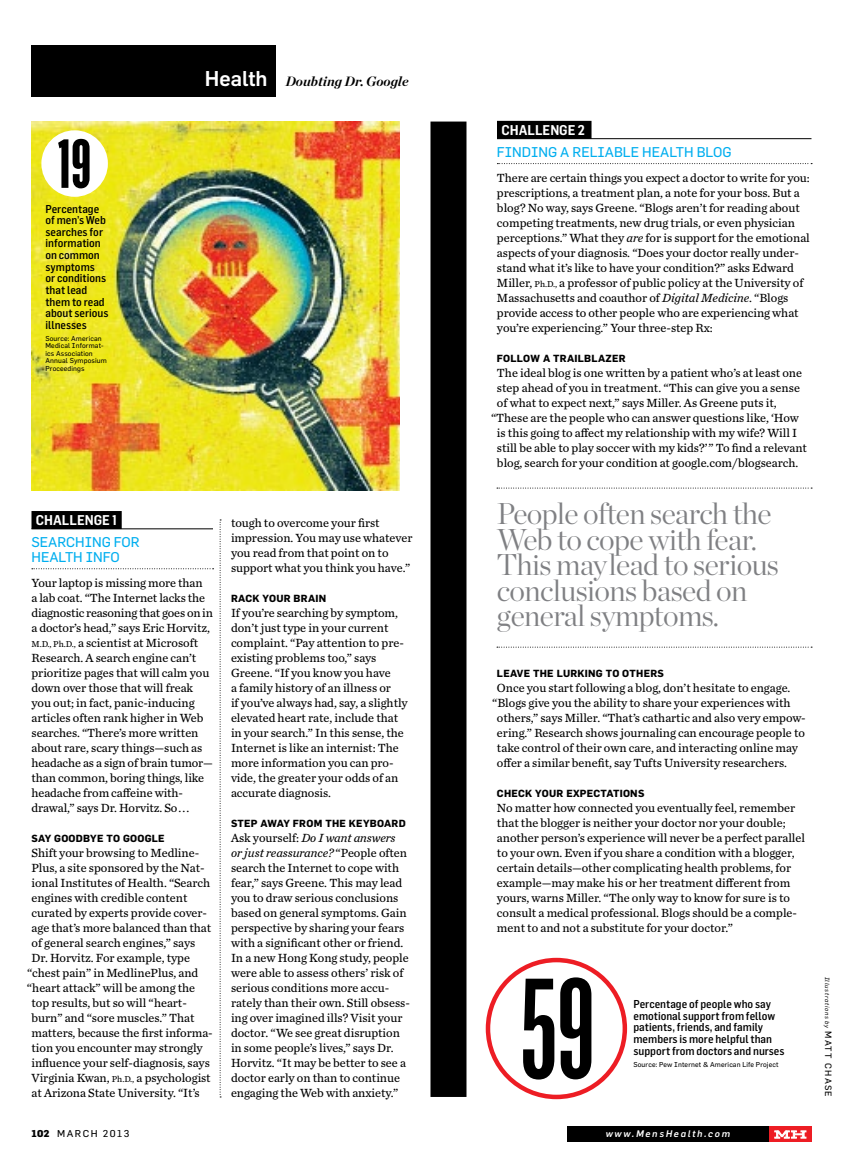
<style>
.page{position:relative;width:864px;height:1175px;background:#fff}
.page>*{position:absolute;margin:0;border:0;box-sizing:border-box;transform-origin:0 0}
.t1{font:500 139.65px "Flama Ultracondensed";color:#000}
.t2{font:700 67.8px "Flama Ultracondensed";color:#000}
.t3{font:300 30px/25.5px "Chronicle Display";letter-spacing:-.02em;color:#7f8083}
.t4{font:13.8px/15px "Flama Basic";color:#00aeef}
.t5{font:600 13.8px "Flama Semicondensed";color:#fff}
.t6{font:italic 700 13.5px "Chronicle Display";color:#000}
.t7{font:12.3px/15px "Chronicle Text G3";color:#000}
.t8{font:500 11.25px/11.6px "Flama Semicondensed";color:#000}
.t9{font:700 10.2px "Flama";letter-spacing:.025em;color:#000}
.t10{font:9.75px "Flama Basic";letter-spacing:.15em;color:#000}
.t11{font:italic 500 9.3px "Flama";letter-spacing:.18em;color:#fff}
.t12{font:7.05px/7.5px "Flama Basic";letter-spacing:.02em;color:#000}
.t13{font:italic 6px "Flama Basic";letter-spacing:.125em;color:#000}
.s1{font-family:"Flama";font-weight:500;font-style:normal;font-size:21px;color:#fff}
.s2{font-size:9px}
.s3{font-style:italic}
.s4{font-family:"Flama";font-weight:800}
.s5{font-style:normal;font-size:9px}
</style>
<div class="page">
<div style="left:769px;top:1126px;width:43px;height:16px;background:#ed1d24"></div>
<svg style="left:774px;top:1130px;width:33px;height:8px"></svg>
<div style="left:567px;top:1126px;width:202px;height:16px;background:#000"></div>
<div style="left:32px;top:45px;width:244px;height:51px;background:#000"></div>
<hr style="left:32px;top:528px;width:181px;height:1px;background:#000">
<div style="left:32px;top:511px;width:90px;height:18px;background:#000"></div>
<svg style="left:32px;top:568px;width:182px;height:1px"></svg>
<hr style="left:497px;top:138px;width:315px;height:1px;background:#000">
<div style="left:497px;top:121px;width:95px;height:18px;background:#000"></div>
<svg style="left:497px;top:163px;width:315px;height:1px"></svg>
<svg style="left:220px;top:519px;width:1px;height:578px"></svg>
<svg style="left:497px;top:488px;width:315px;height:1px"></svg>
<svg style="left:497px;top:646px;width:315px;height:1px"></svg>
<img style="left:32px;top:122px;width:367px;height:368px">
<div style="left:430px;top:122px;width:36px;height:974px;background:#000"></div>
<div style="left:486px;top:957px;width:141px;height:142px;border:4px solid #ed1d24;border-radius:50%"></div>
<div style="left:41px;top:130px;width:67px;height:67px;background:#fff;border-radius:50%"></div>
<p class="t6" style="left:205px;top:70px;width:205px"><span class="s1">Health</span> Doubting Dr. Google</p>
<h2 class="t2" style="left:57px;top:122px;width:36px">19</h2>
<p class="t8" style="left:45px;top:202px;width:65px">Percentage of men’s Web searches for information on common symptoms<br>or conditions that lead them to read about serious illnesses</p>
<p class="t12" style="left:45px;top:334px;width:63px">Source: American<br>Medical Informat&shy;ics Association<br>Annual Symposium<br>Proceedings</p>
<p class="t5" style="left:36px;top:511px;width:83px">CHALLENGE 1</p>
<p class="t4" style="left:32px;top:534px;width:110px">Searching for health info</p>
<p class="t7" style="left:31px;top:574px;width:183px">Your laptop is missing more than<br>a lab coat. “The Internet lacks the diagnostic reasoning that goes on in a doctor’s head,” says Eric Horvitz, <span class="s2">M.D., Ph.D.,</span> a scientist at Microsoft Research. A search engine can’t prioritize pages that will calm you down over those that will freak you out; in fact, panic-inducing articles often rank higher in Web searches. “There’s more written about rare, scary things—such as headache as a sign of brain tumor— than common, boring things, like headache from caffeine with&shy;drawal,” says Dr. Horvitz. So...</p>
<p class="t9" style="left:32px;top:832px;width:135px">SAY GOODBYE TO GOOGLE</p>
<p class="t7" style="left:32px;top:844px;width:169px">Shift your browsing to Medline-</p>
<p class="t7" style="left:32px;top:859px;width:173px">Plus, a site sponsored by the Nat-</p>
<p class="t7" style="left:32px;top:874px;width:180px">ional Institutes of Health. “Search</p>
<p class="t7" style="left:32px;top:889px;width:157px">engines with credible content</p>
<p class="t7" style="left:32px;top:904px;width:177px">curated by experts provide cover-</p>
<p class="t7" style="left:32px;top:919px;width:181px">age that’s more balanced than that</p>
<p class="t7" style="left:32px;top:934px;width:165px">of general search engines,” says</p>
<p class="t7" style="left:32px;top:949px;width:160px">Dr. Horvitz. For example, type</p>
<p class="t7" style="left:27px;top:964px;width:173px">“chest pain” in MedlinePlus, and</p>
<p class="t7" style="left:27px;top:979px;width:170px">“heart attack” will be among the</p>
<p class="t7" style="left:32px;top:994px;width:157px">top results, but so will “heart-</p>
<p class="t7" style="left:32px;top:1009px;width:165px">burn” and “sore muscles.” That</p>
<p class="t7" style="left:32px;top:1024px;width:183px">matters, because the first informa-</p>
<p class="t7" style="left:32px;top:1039px;width:173px">tion you encounter may strongly</p>
<p class="t7" style="left:32px;top:1054px;width:180px">influence your self-diagnosis, says</p>
<p class="t7" style="left:32px;top:1069px;width:181px">Virginia Kwan, <span class="s2">Ph.D.,</span> a psychologist</p>
<p class="t7" style="left:32px;top:1084px;width:170px">at Arizona State University. “It’s</p>
<p class="t7" style="left:231px;top:514px;width:183px">tough to overcome your first impression. You may use whatever you read from that point on to support what you think you have.”</p>
<p class="t9" style="left:231px;top:592px;width:97px">RACK YOUR BRAIN</p>
<p class="t7" style="left:231px;top:604px;width:178px">If you’re searching by symptom, don’t just type in your current complaint. “Pay attention to pre&shy;existing problems too,” says<br>Greene. “If you know you have<br>a family history of an illness or<br>if you’ve always had, say, a slightly elevated heart rate, include that in your search.” In this sense, the<br>Internet is like an internist: The more information you can pro&shy;vide, the greater your odds of an accurate diagnosis.</p>
<p class="t9" style="left:231px;top:817px;width:176px">STEP AWAY FROM THE KEYBOARD</p>
<p class="t7" style="left:231px;top:829px;width:180px">Ask yourself: <span class="s3">Do I want answers<br>or just reassurance?</span> “People often search the Internet to cope with fear,” says Greene. This may lead you to draw serious conclusions based on general symptoms. Gain perspective by sharing your fears with a significant other or friend.<br>In a new Hong Kong study, people were able to assess others’ risk of serious conditions more accu&shy;rately than their own. Still obsess&shy;ing over imagined ills? Visit your doctor. “We see great disruption in some people’s lives,” says Dr.<br>Horvitz. “It may be better to see a doctor early on than to continue engaging the Web with anxiety.”</p>
<p class="t5" style="left:501px;top:121px;width:85px">CHALLENGE 2</p>
<p class="t4" style="left:497px;top:144px;width:236px">Finding a reliable health blog</p>
<p class="t7" style="left:497px;top:169px;width:314px">There are certain things you expect a doctor to write for you: prescriptions, a treatment plan, a note for your boss. But a blog? No way, says Greene. “Blogs aren’t for reading about competing treatments, new drug trials, or even physician perceptions.” What they <span class="s3">are</span> for is support for the emotional aspects of your diagnosis. “Does your doctor really under&shy;stand what it’s like to have your condition?” asks Edward Miller, <span class="s2">Ph.D.,</span> a professor of public policy at the University of Massachusetts and coauthor of <span class="s3">Digital Medicine</span>. “Blogs provide access to other people who are experiencing what you’re experiencing.” Your three-step Rx:</p>
<p class="t9" style="left:497px;top:352px;width:130px">FOLLOW A TRAILBLAZER</p>
<p class="t7" style="left:497px;top:364px;width:307px">The ideal blog is one written by a patient who’s at least one</p>
<p class="t7" style="left:497px;top:379px;width:305px">step ahead of you in treatment. “This can give you a sense</p>
<p class="t7" style="left:497px;top:394px;width:281px">of what to expect next,” says Miller. As Greene puts it,</p>
<p class="t7" style="left:491px;top:409px;width:309px">“These are the people who can answer questions like, ‘How</p>
<p class="t7" style="left:497px;top:424px;width:302px">is this going to affect my relationship with my wife? Will I</p>
<p class="t7" style="left:497px;top:439px;width:312px">still be able to play soccer with my kids?’ ” To find a relevant</p>
<p class="t7" style="left:497px;top:454px;width:303px">blog, search for your condition at google.com/blogsearch.</p>
<h3 class="t3" style="left:497px;top:498px;width:284px">People often search the<br>Web to cope with fear.<br>This may lead to serious conclusions based on general symptoms.</h3>
<p class="t9" style="left:497px;top:667px;width:168px">LEAVE THE LURKING TO OTHERS</p>
<p class="t7" style="left:497px;top:679px;width:295px">Once you start following a blog, don’t hesitate to engage.</p>
<p class="t7" style="left:492px;top:694px;width:300px">“Blogs give you the ability to share your experiences with</p>
<p class="t7" style="left:497px;top:709px;width:310px">others,” says Miller. “That’s cathartic and also very empow-</p>
<p class="t7" style="left:497px;top:724px;width:310px">ering.” Research shows journaling can encourage people to</p>
<p class="t7" style="left:497px;top:739px;width:303px">take control of their own care, and interacting online may</p>
<p class="t7" style="left:497px;top:754px;width:291px">offer a similar benefit, say Tufts University researchers.</p>
<p class="t9" style="left:497px;top:787px;width:149px">CHECK YOUR EXPECTATIONS</p>
<p class="t7" style="left:497px;top:799px;width:309px">No matter how connected you eventually feel, remember that the blogger is neither your doctor nor your double; another person’s experience will never be a perfect parallel to your own. Even if you share a condition with a blogger, certain details—other complicating health problems, for example—may make his or her treatment different from yours, warns Miller. “The only way to know for sure is to consult a medical professional. Blogs should be a comple&shy;ment to and not a substitute for your doctor.”</p>
<h1 class="t1" style="left:520px;top:943px;width:76px">59</h1>
<p class="t8" style="left:633px;top:997px;width:152px">Percentage of people who say emotional support from fellow patients, friends, and family members is more helpful than support from doctors and nurses</p>
<p class="t12" style="left:633px;top:1060px;width:147px">Source: Pew Internet &amp; American Life Project</p>
<p class="t10" style="left:32px;top:1128px;width:99px"><span class="s4">102</span> March 2013</p>
<p class="t11" style="left:606px;top:1128px;width:126px">www.MensHealth.com</p>
<p class="t13" style="left:831px;top:976px;width:122px;rotate:90deg">Illustrations by <span class="s5">Matt Chase</span></p>
</div>
